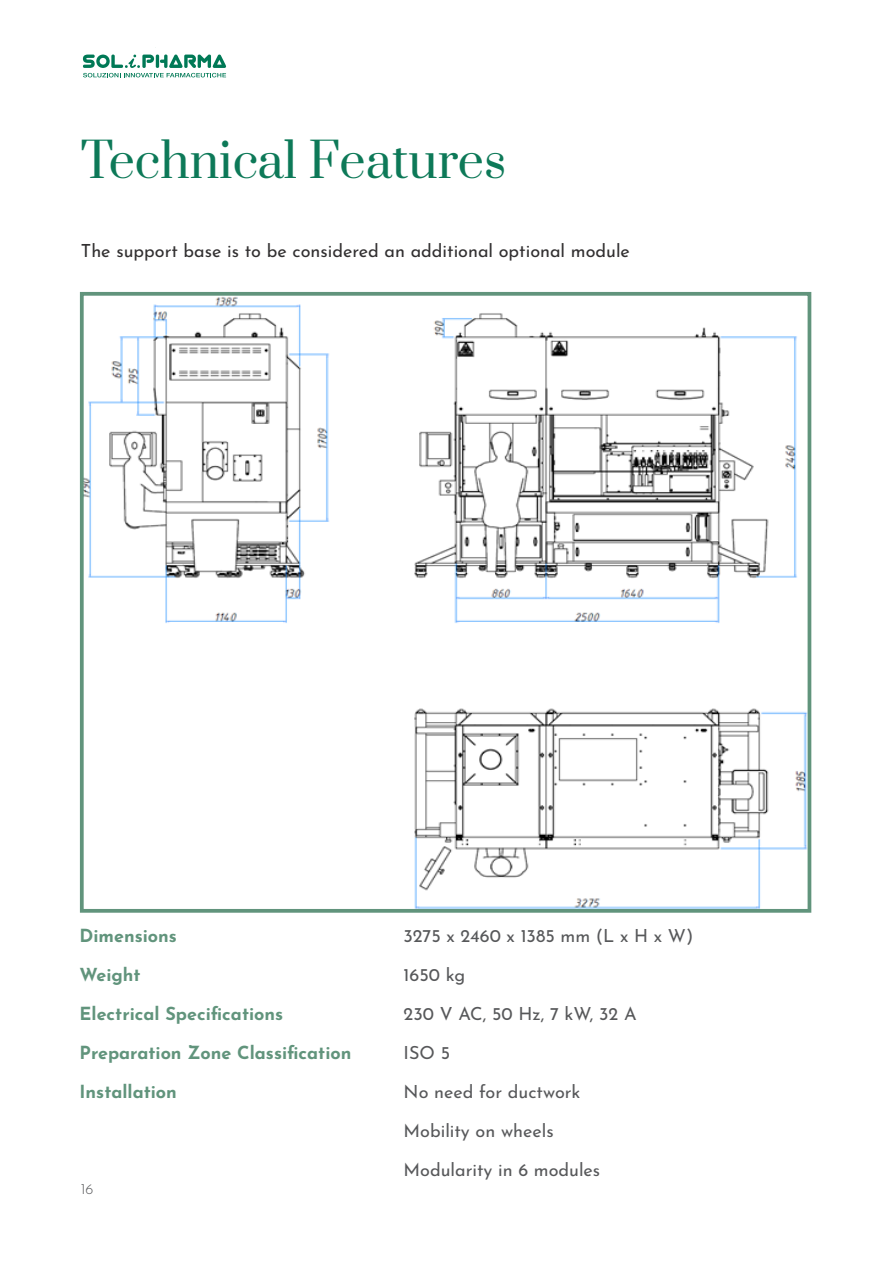
<style>
.page{position:relative;width:893px;height:1263px;background:#fff}
.page>*{position:absolute;margin:0;border:0;box-sizing:border-box;transform-origin:0 0}
.t1{font:48px "Prata";color:#0d7958}
.Body_Para{font:18px "Josefin Sans";color:#57585a}
.Body_Para-2{font:700 18px "Josefin Sans";color:#61947c}
.Sub_heading{font:18px "Josefin Sans";color:#312f30}
.t2{font:300 15px "Josefin Sans";color:#57585a}
</style>
<div class="page">
<svg style="left:83px;top:55px;width:143px;height:22px"></svg>
<img style="left:85px;top:297px;width:721px;height:611px">
<div style="left:80px;top:292px;width:731px;height:621px;border:4px solid #61947c"></div>
<h2 class="t1" style="left:81px;top:120px;width:427px">Technical Features</h2>
<p class="Sub_heading" style="left:81px;top:236px;width:551px">The support base is to be considered an additional optional module</p>
<p class="Body_Para-2" style="left:80px;top:919px;width:99px">Dimensions</p>
<p class="Body_Para" style="left:404px;top:920px;width:291px">3275 x 2460 x 1385 mm (L x H x W)</p>
<p class="Body_Para-2" style="left:80px;top:958px;width:63px">Weight</p>
<p class="Body_Para" style="left:404px;top:959px;width:63px">1650 kg</p>
<p class="Body_Para-2" style="left:80px;top:997px;width:205px">Electrical Specifications</p>
<p class="Body_Para" style="left:404px;top:998px;width:234px">230 V AC, 50 Hz, 7 kW, 32 A</p>
<p class="Body_Para-2" style="left:80px;top:1036px;width:273px">Preparation Zone Classification</p>
<p class="Body_Para" style="left:404px;top:1037px;width:48px">ISO 5</p>
<p class="Body_Para-2" style="left:80px;top:1075px;width:99px">Installation</p>
<p class="Body_Para" style="left:404px;top:1076px;width:178px">No need for ductwork</p>
<p class="Body_Para" style="left:404px;top:1115px;width:152px">Mobility on wheels</p>
<p class="Body_Para" style="left:404px;top:1154px;width:198px">Modularity in 6 modules</p>
<p class="t2" style="left:81px;top:1177px;width:14px">16</p>
</div>
